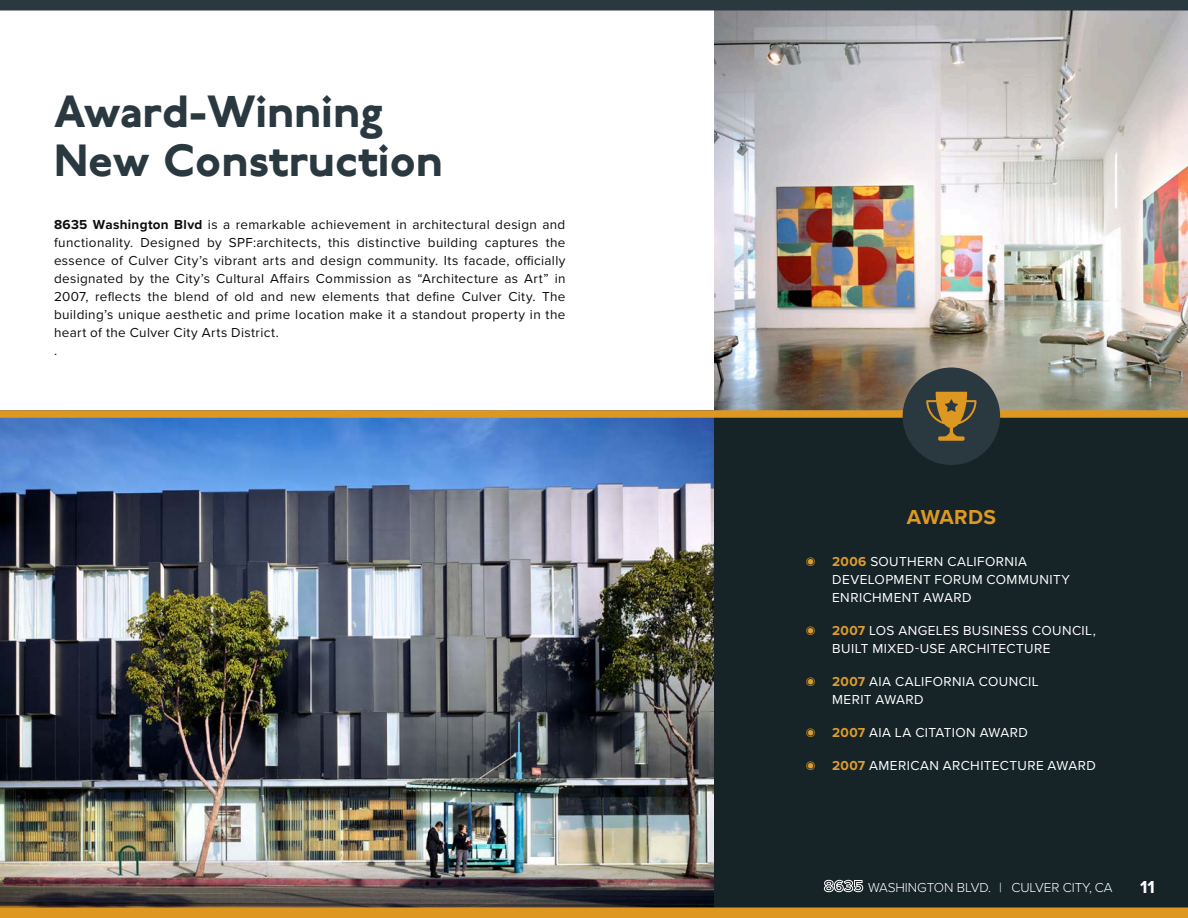
<style>
.page{position:relative;width:1188px;height:918px;background:#fff}
.page>*{position:absolute;margin:0;border:0;box-sizing:border-box;transform-origin:0 0}
.t1{font:800 45px "P22 Underground";color:#2a3940}
.t2{font:700 21px "Proxima Nova";letter-spacing:.01em;color:#de9822}
.t3{font:700 18px "Proxima Nova";color:#fff}
.Body{font:13.5px/18px "Proxima Nova";letter-spacing:.03em;color:#0d0d0d;text-align:justify}
.t4{font:13.5px/18px "Proxima Nova";letter-spacing:.03em;color:#fff}
.t5{font:300 13.5px "Proxima Nova";letter-spacing:-.005em;color:#fff}
.s1{font-weight:700}
.s2{color:#e09d2d}
.s3{font-weight:700;color:#e09d2d}
.s4{font-weight:700;font-size:16.5px}
</style>
<div class="page">
<img style="left:715px;top:10px;width:473px;height:396px">
<img style="left:0;top:406px;width:1188px;height:502px">
<div style="left:903px;top:368px;width:97px;height:97px;background:#2a3940;border-radius:50%"></div>
<svg style="left:926px;top:392px;width:50px;height:49px"></svg>
<div style="left:0;top:908px;width:1188px;height:10px;background:#de9822"></div>
<div style="left:0;top:0;width:1188px;height:10px;background:#2a3940"></div>
<h1 class="t1" style="left:54px;top:86px;width:330px">Award-Winning</h1>
<h1 class="t1" style="left:54px;top:134px;width:390px">New Construction</h1>
<p class="Body" style="left:54px;top:215px;width:513px"><span class="s1">8635 Washington Blvd</span> is a remarkable achievement in architectural design and functionality. Designed by SPF:architects, this distinctive building captures the essence of Culver City’s vibrant arts and design community. Its facade, officially designated by the City’s Cultural Affairs Commission as “Architecture as Art” in 2007, reflects the blend of old and new elements that define Culver City. The building’s unique aesthetic and prime location make it a standout property in the heart of the Culver City Arts District.</p>
<p class="Body" style="left:54px;top:341px;width:5px">.</p>
<h2 class="t2" style="left:907px;top:501px;width:91px">AWARDS</h2>
<p class="t4" style="left:832px;top:551px;width:239px;text-indent:-27px"><span class="s2">◉</span> <span class="s3">2006</span> SOUTHERN CALIFORNIA<br>DEVELOPMENT FORUM COMMUNITY<br>ENRICHMENT AWARD</p>
<p class="t4" style="left:832px;top:620px;width:265px;text-indent:-27px"><span class="s2">◉</span> <span class="s3">2007</span> LOS ANGELES BUSINESS COUNCIL,<br>BUILT MIXED-USE ARCHITECTURE</p>
<p class="t4" style="left:832px;top:671px;width:208px;text-indent:-27px"><span class="s2">◉</span> <span class="s3">2007</span> AIA CALIFORNIA COUNCIL<br>MERIT AWARD</p>
<p class="t4" style="left:805px;top:722px;width:224px"><span class="s2">◉</span> <span class="s3">2007</span> AIA LA CITATION AWARD</p>
<p class="t4" style="left:805px;top:755px;width:292px"><span class="s2">◉</span> <span class="s3">2007</span> AMERICAN ARCHITECTURE AWARD</p>
<p class="t5" style="left:824px;top:877px;width:290px"><span class="s4">8635</span> WASHINGTON BLVD. | CULVER CITY, CA</p>
<h3 class="t3" style="left:1140px;top:873px;width:16px">11</h3>
</div>
